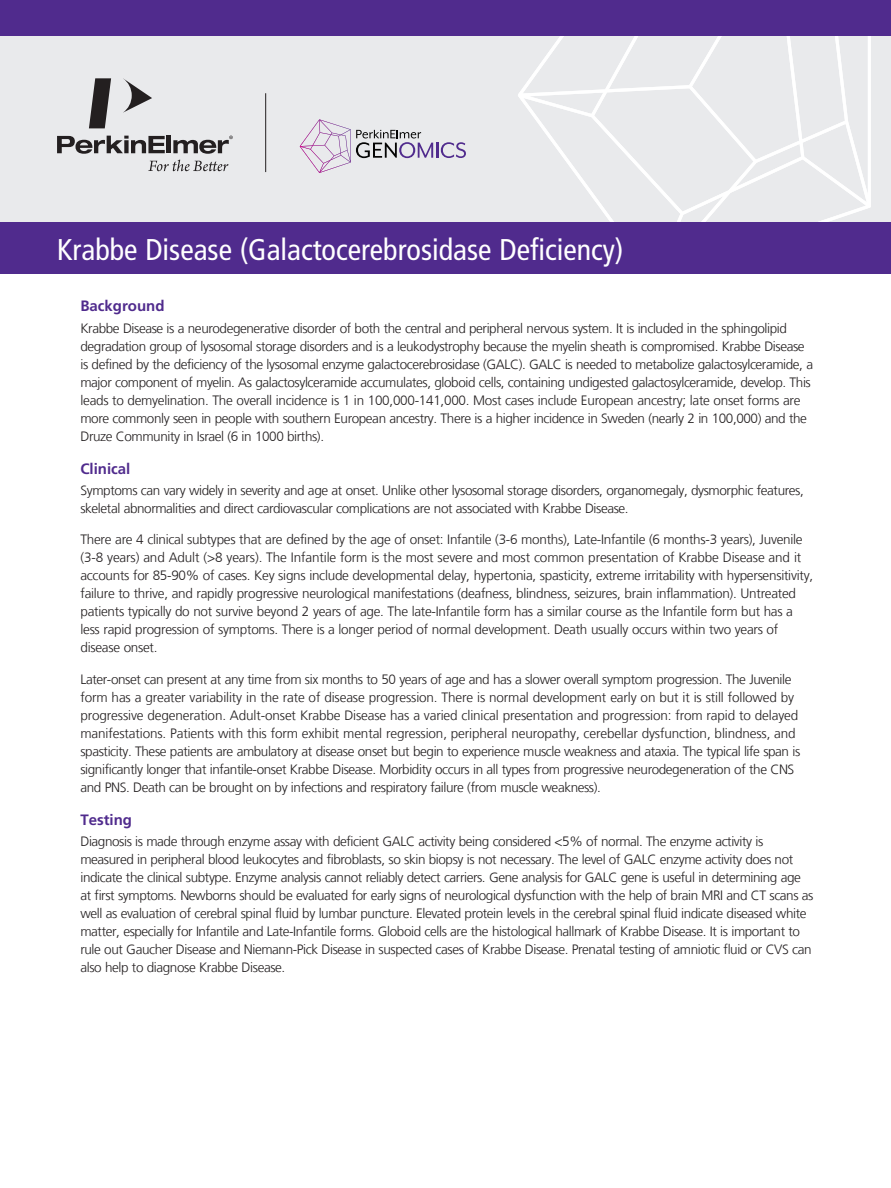
<style>
.page{position:relative;width:891px;height:1188px;background:#fff}
.page>*{position:absolute;margin:0;border:0;box-sizing:border-box;transform-origin:0 0}
.Product_name{font:condensed 30px "Frutiger LT Com";color:#fff}
.Signoff_Address{font:700 15px "Frutiger LT Com";color:#502b8d}
.Signoff_Address-2{font:300 13.5px/18px "Frutiger LT Com";letter-spacing:-.03em;color:#231f20}
</style>
<div class="page">
<div style="left:0;top:0;width:891px;height:222px;background:#e6e7e9"></div>
<svg style="left:518px;top:36px;width:353px;height:186px"></svg>
<div style="left:0;top:0;width:891px;height:36px;background:#502b8d"></div>
<svg style="left:300px;top:119px;width:166px;height:54px"></svg>
<svg style="left:57px;top:136px;width:108px;height:18px"></svg>
<hr style="left:167px;top:136px;width:4px;height:17px;background:#231f20">
<svg style="left:123px;top:78px;width:29px;height:35px"></svg>
<svg style="left:89px;top:78px;width:22px;height:50px"></svg>
<svg style="left:173px;top:136px;width:60px;height:18px"></svg>
<svg style="left:148px;top:160px;width:80px;height:11px"></svg>
<hr style="left:265px;top:93px;width:1px;height:79px;background:#231f20">
<div style="left:0;top:222px;width:891px;height:52px;background:#502b8d"></div>
<p class="Product_name" style="left:57px;top:232px;width:568px">Krabbe Disease (Galactocerebrosidase Deficiency)</p>
<p class="Signoff_Address" style="left:80px;top:297px;width:86px">Background</p>
<p class="Signoff_Address-2" style="left:80px;top:319px;width:734px">Krabbe Disease is a neurodegenerative disorder of both the central and peripheral nervous system. It is included in the sphingolipid degradation group of lysosomal storage disorders and is a leukodystrophy because the myelin sheath is compromised. Krabbe Disease is defined by the deficiency of the lysosomal enzyme galactocerebrosidase (GALC). GALC is needed to metabolize galactosylceramide, a major component of myelin. As galactosylceramide accumulates, globoid cells, containing undigested galactosylceramide, develop. This leads to demyelination. The overall incidence is 1 in 100,000-141,000. Most cases include European ancestry; late onset forms are more commonly seen in people with southern European ancestry. There is a higher incidence in Sweden (nearly 2 in 100,000) and the Druze Community in Israel (6 in 1000 births).</p>
<p class="Signoff_Address" style="left:80px;top:460px;width:52px">Clinical</p>
<p class="Signoff_Address-2" style="left:80px;top:481px;width:725px">Symptoms can vary widely in severity and age at onset. Unlike other lysosomal storage disorders, organomegaly, dysmorphic features, skeletal abnormalities and direct cardiovascular complications are not associated with Krabbe Disease.</p>
<p class="Signoff_Address-2" style="left:80px;top:531px;width:734px">There are 4 clinical subtypes that are defined by the age of onset: Infantile (3-6 months), Late-Infantile (6 months-3 years), Juvenile (3-8 years) and Adult (&gt;8 years). The Infantile form is the most severe and most common presentation of Krabbe Disease and it accounts for 85-90% of cases. Key signs include developmental delay, hypertonia, spasticity, extreme irritability with hypersensitivity, failure to thrive, and rapidly progressive neurological manifestations (deafness, blindness, seizures, brain inflammation). Untreated patients typically do not survive beyond 2 years of age. The late-Infantile form has a similar course as the Infantile form but has a less rapid progression of symptoms. There is a longer period of normal development. Death usually occurs within two years of disease onset.</p>
<p class="Signoff_Address-2" style="left:80px;top:670px;width:721px">Later-onset can present at any time from six months to 50 years of age and has a slower overall symptom progression. The Juvenile form has a greater variability in the rate of disease progression. There is normal development early on but it is still followed by progressive degeneration. Adult-onset Krabbe Disease has a varied clinical presentation and progression: from rapid to delayed manifestations. Patients with this form exhibit mental regression, peripheral neuropathy, cerebellar dysfunction, blindness, and spasticity. These patients are ambulatory at disease onset but begin to experience muscle weakness and ataxia. The typical life span is significantly longer that infantile-onset Krabbe Disease. Morbidity occurs in all types from progressive neurodegeneration of the CNS and PNS. Death can be brought on by infections and respiratory failure (from muscle weakness).</p>
<p class="Signoff_Address" style="left:80px;top:811px;width:53px">Testing</p>
<p class="Signoff_Address-2" style="left:80px;top:833px;width:735px">Diagnosis is made through enzyme assay with deficient GALC activity being considered &lt;5% of normal. The enzyme activity is measured in peripheral blood leukocytes and fibroblasts, so skin biopsy is not necessary. The level of GALC enzyme activity does not indicate the clinical subtype. Enzyme analysis cannot reliably detect carriers. Gene analysis for GALC gene is useful in determining age at first symptoms. Newborns should be evaluated for early signs of neurological dysfunction with the help of brain MRI and CT scans as well as evaluation of cerebral spinal fluid by lumbar puncture. Elevated protein levels in the cerebral spinal fluid indicate diseased white matter, especially for Infantile and Late-Infantile forms. Globoid cells are the histological hallmark of Krabbe Disease. It is important to rule out Gaucher Disease and Niemann-Pick Disease in suspected cases of Krabbe Disease. Prenatal testing of amniotic fluid or CVS can also help to diagnose Krabbe Disease.</p>
</div>
